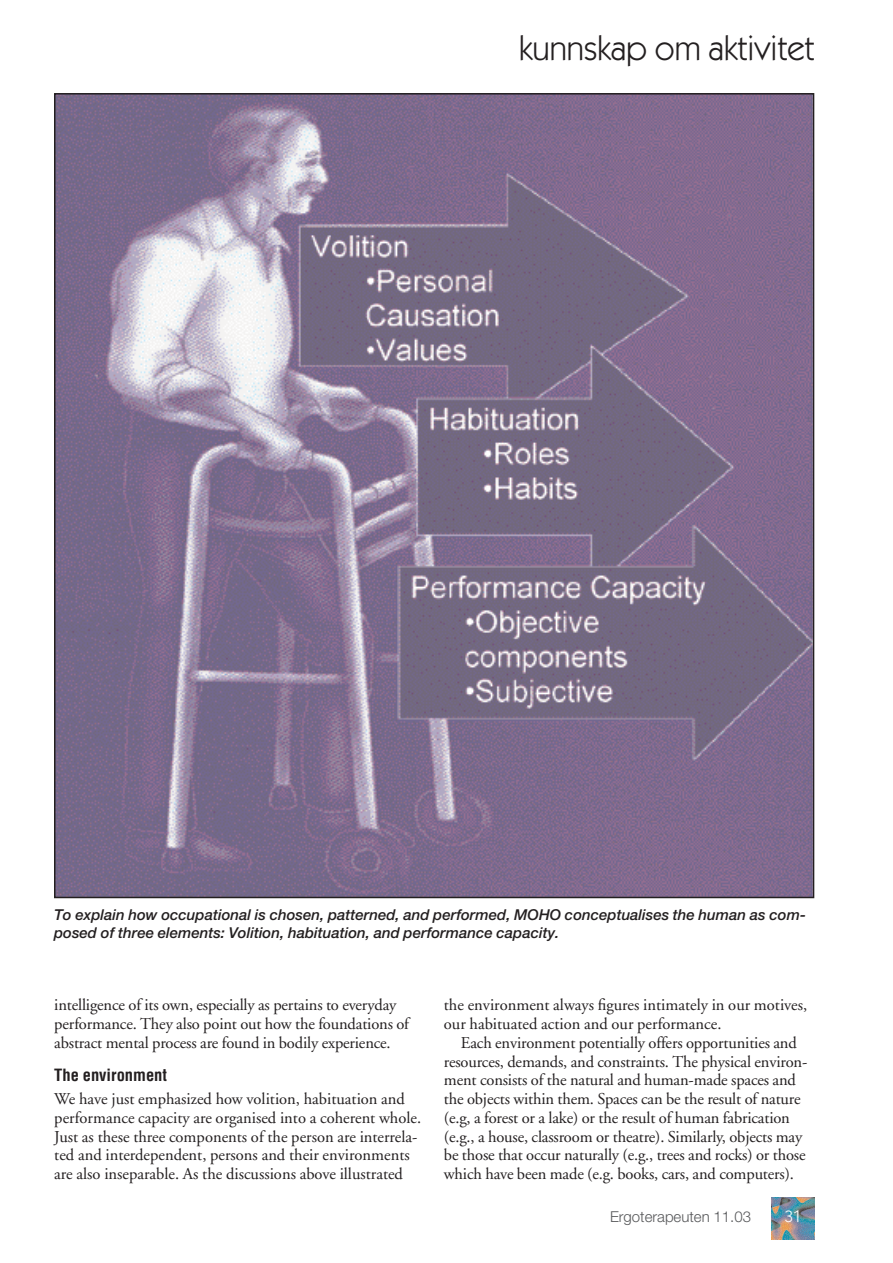
<style>
.page{position:relative;width:893px;height:1263px;background:#fff}
.page>*{position:absolute;margin:0;border:0;box-sizing:border-box;transform-origin:0 0}
.t1{font:34.5px "Itc Kabel";color:#231f20}
.t2{font:16.5px/18.8px "Adobe Garamond";letter-spacing:-.01em;color:#231f20}
.t3{font:700 condensed 16.5px "Helvetica";color:#231f20}
.t4{font:16.5px "Itc Kabel";color:#fff}
.t5{font:italic 500 15px/18px "Helvetica Neue";color:#231f20}
.t6{font:300 15px "Helvetica Neue";color:#57585a}
</style>
<div class="page">
<img style="left:772px;top:1197px;width:42px;height:42px">
<img style="left:57px;top:96px;width:754px;height:799px">
<h1 class="t1" style="left:519px;top:35px;width:297px">kunnskap om aktivitet</h1>
<p class="t5" style="left:54px;top:907px;width:753px">To explain how occupational is chosen, patterned, and performed, MOHO conceptualises the human as com&shy;posed of three elements: Volition, habituation, and performance capacity.</p>
<p class="t2" style="left:54px;top:997px;width:356px">intelligence of its own, especially as pertains to everyday performance. They also point out how the foundations of abstract mental process are found in bodily experience.</p>
<p class="t3" style="left:54px;top:1069px;width:114px">The environment</p>
<p class="t2" style="left:54px;top:1091px;width:368px">We have just emphasized how volition, habituation and performance capacity are organised into a coherent whole.<br>Just as these three components of the person are interrela&shy;ted and interdependent, persons and their environments are also inseparable. As the discussions above illustrated</p>
<p class="t2" style="left:444px;top:997px;width:365px">the environment always figures intimately in our motives, our habituated action and our performance.</p>
<p class="t2" style="left:444px;top:1035px;width:365px;text-indent:17px">Each environment potentially offers opportunities and resources, demands, and constraints. The physical environ&shy;ment consists of the natural and human-made spaces and the objects within them. Spaces can be the result of nature (e.g, a forest or a lake) or the result of human fabrication (e.g., a house, classroom or theatre). Similarly, objects may be those that occur naturally (e.g., trees and rocks) or those which have been made (e.g. books, cars, and computers).</p>
<p class="t6" style="left:610px;top:1211px;width:143px">Ergoterapeuten 11.03</p>
<p class="t4" style="left:785px;top:1211px;width:18px">31</p>
</div>
